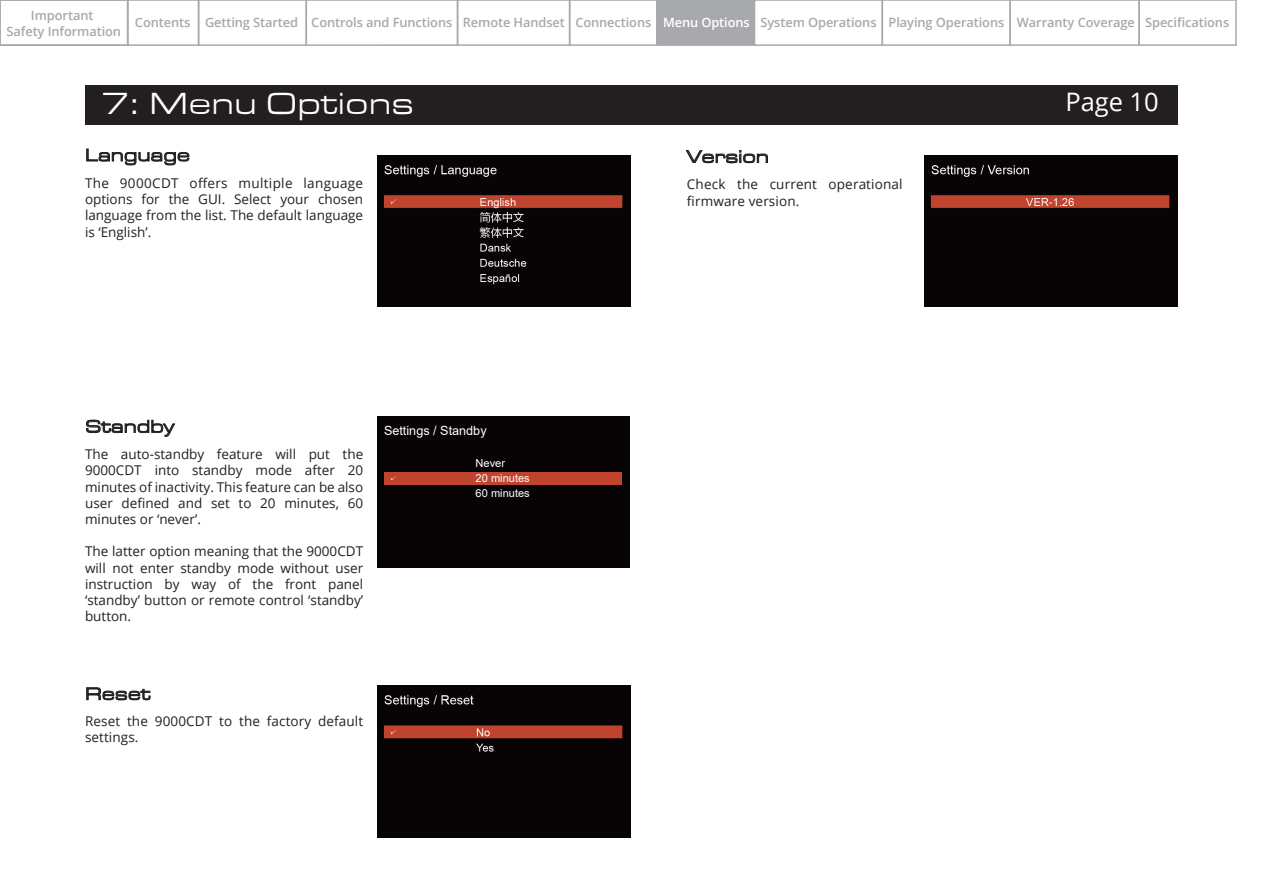
<style>
.page{position:relative;width:1263px;height:893px;background:#fff}
.page>*{position:absolute;margin:0;border:0;box-sizing:border-box;transform-origin:0 0}
.t1{font:31.5px "Eurostile Extended Roman DTC";color:#fff}
.t2{font:25.5px "Open Sans";letter-spacing:-.005em;color:#fff}
.t3{font:18px "Eurostile Extended Roman DTC";color:#231f20}
.t4{font:13.5px/16.2px "Open Sans";color:#231f20;text-align:justify}
.t5{font:600 12.9px/15.5px "Open Sans";letter-spacing:-.01em;color:#a7a9ac;text-align:center}
.t6{font:12.6px "Arial";color:#fff}
.t7{font:11.1px/15.1px "Arial";color:#fff}
.s1{color:#fff}
</style>
<div class="page">
<div style="left:85px;top:85px;width:1093px;height:39px;background:#231f20"></div>
<svg style="left:686px;top:150px;width:82px;height:13px"></svg>
<svg style="left:86px;top:687px;width:65px;height:13px"></svg>
<svg style="left:86px;top:420px;width:89px;height:17px"></svg>
<svg style="left:86px;top:149px;width:103px;height:16px"></svg>
<img style="left:377px;top:155px;width:253px;height:152px">
<img style="left:377px;top:686px;width:253px;height:151px">
<img style="left:925px;top:155px;width:253px;height:152px">
<div style="left:377px;top:416px;width:253px;height:152px;background:#080405"></div>
<div style="left:384px;top:472px;width:237px;height:12px;background:#c0442d"></div>
<div style="left:0;top:0;width:128px;height:46px;border:2px solid #a7a9ac"></div>
<div style="left:127px;top:0;width:72px;height:46px;border:2px solid #a7a9ac"></div>
<div style="left:198px;top:0;width:109px;height:46px;border:2px solid #a7a9ac"></div>
<div style="left:306px;top:0;width:152px;height:46px;border:2px solid #a7a9ac"></div>
<div style="left:754px;top:0;width:129px;height:46px;border:2px solid #a7a9ac"></div>
<div style="left:881px;top:0;width:130px;height:46px;border:2px solid #a7a9ac"></div>
<div style="left:657px;top:0;width:97px;height:45px;background:#a7a9ac"></div>
<div style="left:656px;top:0;width:99px;height:46px;border:2px solid #a7a9ac"></div>
<div style="left:569px;top:0;width:89px;height:46px;border:2px solid #a7a9ac"></div>
<div style="left:457px;top:0;width:113px;height:46px;border:2px solid #a7a9ac"></div>
<div style="left:1009px;top:0;width:131px;height:46px;border:2px solid #a7a9ac"></div>
<div style="left:1138px;top:0;width:99px;height:46px;border:2px solid #a7a9ac"></div>
<p class="t5" style="left:7px;top:8px;width:116px">Important<br>Safety Information</p>
<p class="t5" style="left:135px;top:14px;width:616px">Contents Getting Started Controls and Functions Remote Handset Connections <span class="s1">Menu Options</span></p>
<p class="t5" style="left:1017px;top:14px;width:119px">Warranty Coverage</p>
<p class="t5" style="left:760px;top:15px;width:245px">System Operations Playing Operations</p>
<p class="t5" style="left:1145px;top:15px;width:86px">Specifications</p>
<h1 class="t1" style="left:102px;top:88px;width:314px">7: Menu Options</h1>
<h2 class="t2" style="left:1065px;top:85px;width:95px">Page 10</h2>
<h3 class="t3" style="left:687px;top:147px;width:83px">Version</h3>
<p class="t4" style="left:687px;top:176px;width:217px">Check the current operational firmware version.</p>
<h3 class="t3" style="left:85px;top:146px;width:107px">Language</h3>
<p class="t4" style="left:85px;top:175px;width:280px">The 9000CDT offers multiple language options for the GUI. Select your chosen language from the list. The default language is ‘English’.</p>
<h3 class="t3" style="left:85px;top:417px;width:91px">Standby</h3>
<p class="t4" style="left:85px;top:446px;width:280px">The auto-standby feature will put the 9000CDT into standby mode after 20 minutes of inactivity. This feature can be also user defined and set to 20 minutes, 60 minutes or ‘never’.</p>
<p class="t4" style="left:85px;top:543px;width:280px">The latter option meaning that the 9000CDT will not enter standby mode without user instruction by way of the front panel ‘standby’ button or remote control ‘standby’ button.</p>
<p class="t6" style="left:384px;top:422px;width:104px">Settings / Standby</p>
<p class="t7" style="left:476px;top:455px;width:56px">Never<br>20 minutes<br>60 minutes</p>
<h3 class="t3" style="left:85px;top:684px;width:67px">Reset</h3>
<p class="t4" style="left:85px;top:713px;width:280px">Reset the 9000CDT to the factory default settings.</p>
</div>
